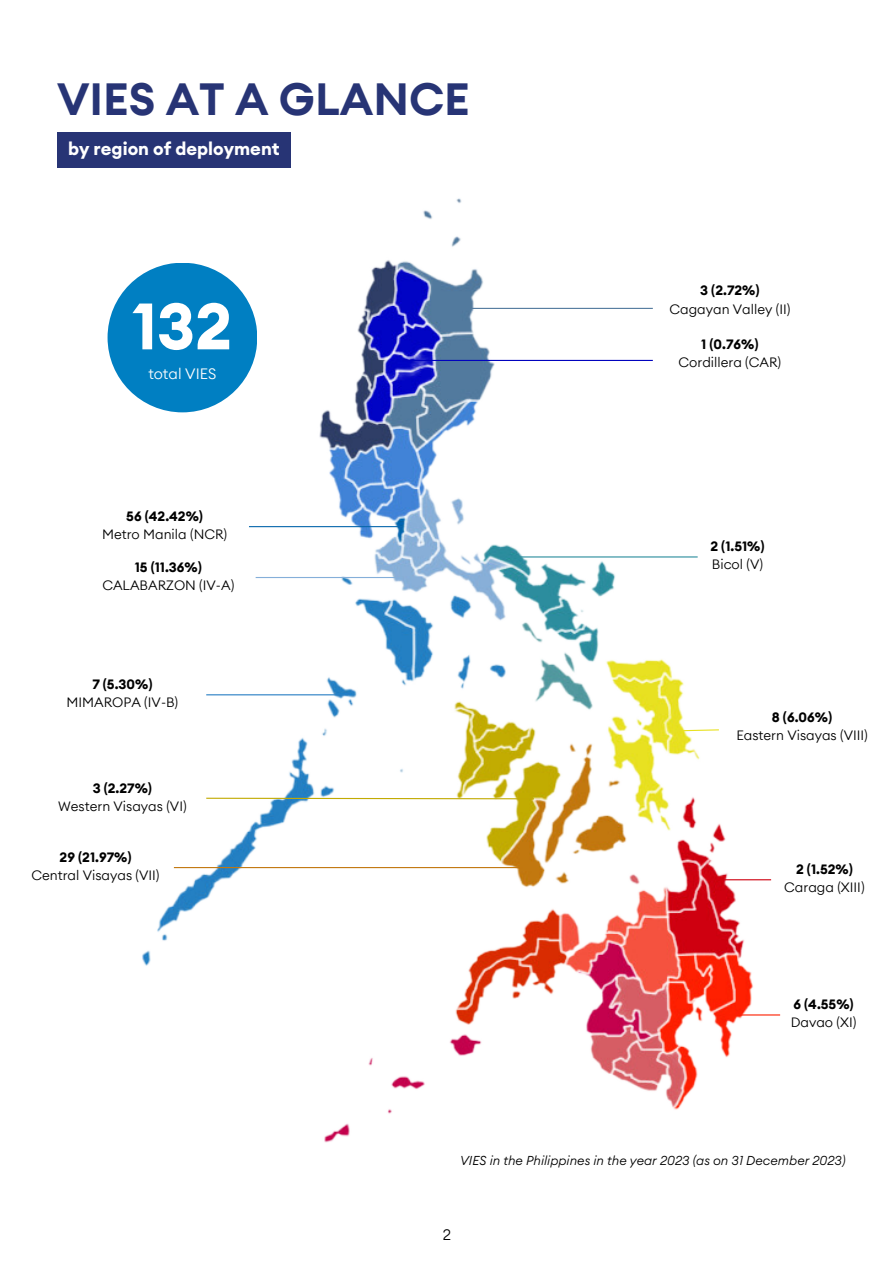
<style>
.page{position:relative;width:894px;height:1264px;background:#fff}
.page>*{position:absolute;margin:0;border:0;box-sizing:border-box;transform-origin:0 0}
.t1{font:700 64.5px "Euclid Circular A";color:#fff}
.t2{font:600 45px "Euclid Circular A";color:#273475}
.t3{font:700 18px "Euclid Circular A";color:#fff}
.t4{font:300 15px "Euclid Circular A";color:#fff}
.t5{font:300 15px "Euclid Circular A";color:#000}
.t6{font:300 13.5px/18px "Euclid Circular A";color:#000;text-align:center}
.t7{font:700 13.5px "Euclid Circular A";color:#000}
.t8{font:italic 300 12.75px "Euclid Circular A";color:#000}
.s1{font-weight:700}
</style>
<div class="page">
<img style="left:57px;top:132px;width:724px;height:1011px">
<hr style="left:446px;top:308px;width:206px;height:1px;background:#527a9e">
<hr style="left:402px;top:360px;width:250px;height:1px;background:#0102be">
<hr style="left:249px;top:526px;width:153px;height:1px;background:#0968ad">
<hr style="left:255px;top:577px;width:147px;height:1px;background:#85afd9">
<hr style="left:510px;top:556px;width:187px;height:1px;background:#2b8d9d">
<hr style="left:206px;top:694px;width:142px;height:1px;background:#277ec3">
<svg style="left:205px;top:797px;width:330px;height:3px"></svg>
<hr style="left:174px;top:867px;width:348px;height:1px;background:#c2770f">
<svg style="left:675px;top:728px;width:44px;height:4px"></svg>
<hr style="left:718px;top:879px;width:52px;height:1px;background:#cf0010">
<hr style="left:718px;top:1014px;width:61px;height:1px;background:#fd1f01">
<div style="left:57px;top:133px;width:233px;height:35px;background:#273475"></div>
<div style="left:107px;top:263px;width:150px;height:149px;background:#007fc2;border-radius:50%"></div>
<p class="t2" style="left:57px;top:79px;width:414px">VIES AT A GLANCE</p>
<p class="t3" style="left:68px;top:140px;width:213px">by region of deployment</p>
<p class="t1" style="left:132px;top:297px;width:101px">132</p>
<p class="t4" style="left:148px;top:366px;width:70px">total VIES</p>
<p class="t7" style="left:126px;top:510px;width:78px">56 (42.42%)</p>
<p class="t6" style="left:102px;top:526px;width:126px">Metro Manila (NCR)</p>
<p class="t6" style="left:102px;top:558px;width:133px"><span class="s1">15 (11.36%)<br></span>CALABARZON (IV-A)</p>
<p class="t6" style="left:67px;top:675px;width:113px"><span class="s1">7 (5.30%)<br></span>MIMAROPA (IV-B)</p>
<h3 class="t7" style="left:700px;top:284px;width:61px">3 (2.72%)</h3>
<p class="t6" style="left:669px;top:300px;width:122px">Cagayan Valley (II)</p>
<p class="t7" style="left:701px;top:338px;width:59px">1 (0.76%)</p>
<p class="t6" style="left:678px;top:353px;width:104px">Cordillera (CAR)</p>
<h4 class="t7" style="left:710px;top:540px;width:56px">2 (1.51%)</h4>
<p class="t6" style="left:711px;top:556px;width:53px">Bicol (V)</p>
<h4 class="t7" style="left:771px;top:711px;width:62px">8 (6.06%)</h4>
<p class="t6" style="left:736px;top:726px;width:133px">Eastern Visayas (VIII)</p>
<p class="t7" style="left:93px;top:781px;width:61px">3 (2.27%)</p>
<p class="t6" style="left:58px;top:797px;width:130px">Western Visayas (VI)</p>
<p class="t7" style="left:59px;top:851px;width:73px">29 (21.97%)</p>
<p class="t6" style="left:31px;top:866px;width:129px">Central Visayas (VII)</p>
<p class="t7" style="left:795px;top:863px;width:58px">2 (1.52%)</p>
<p class="t6" style="left:784px;top:879px;width:82px">Caraga (XIII)</p>
<p class="t7" style="left:793px;top:998px;width:62px">6 (4.55%)</p>
<p class="t6" style="left:790px;top:1014px;width:67px">Davao (XI)</p>
<h2 class="t8" style="left:460px;top:1154px;width:387px">VIES in the Philippines in the year 2023 (as on 31 December 2023)</h2>
<p class="t5" style="left:442px;top:1227px;width:10px">2</p>
</div>
